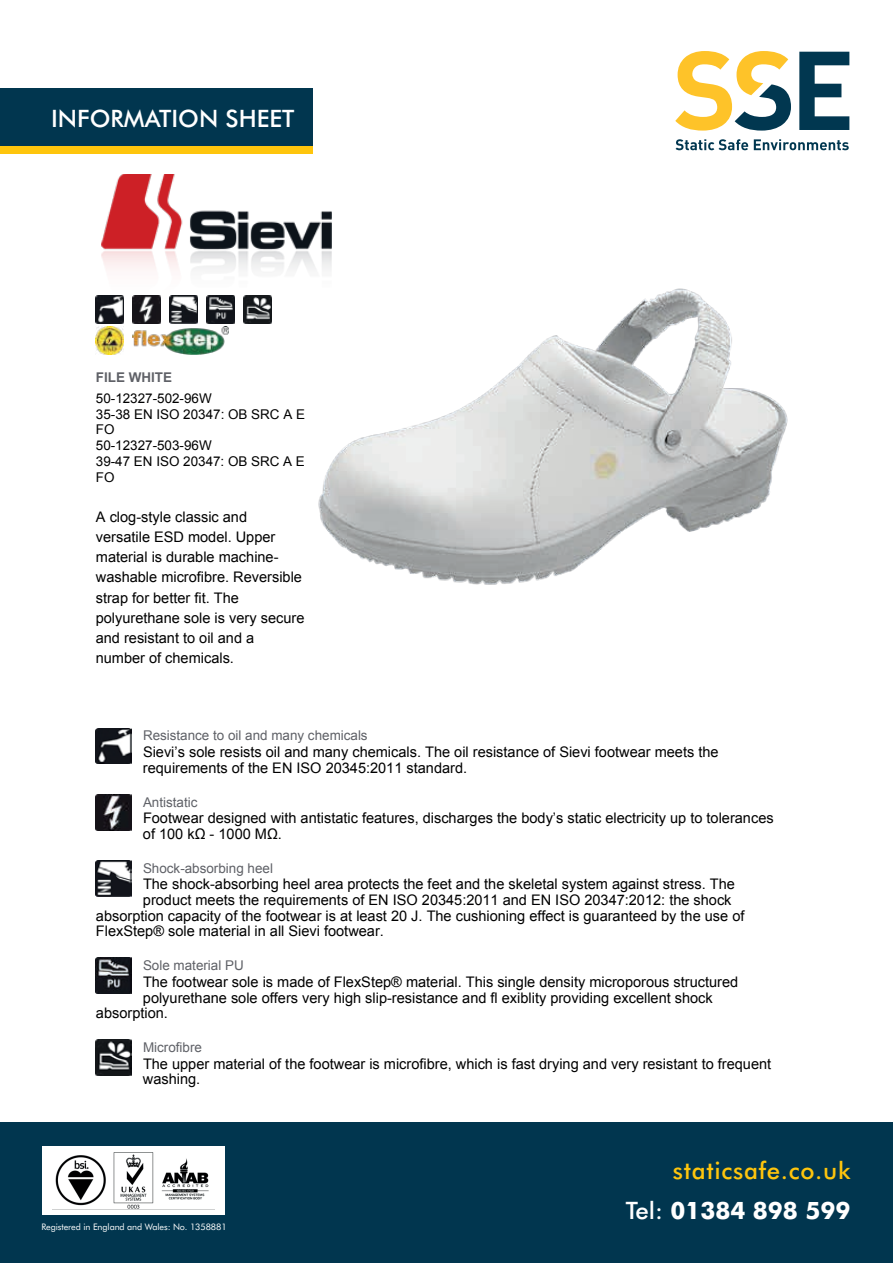
<style>
.page{position:relative;width:893px;height:1263px;background:#fff}
.page>*{position:absolute;margin:0;border:0;box-sizing:border-box;transform-origin:0 0}
.t1{font:500 24px/40px "Futura BT";letter-spacing:.03em;color:#fec50d;text-align:right}
.t2{font:500 24px "Futura BT";color:#fff}
.t3{font:14.55px/20.1px "Arial";color:#000001}
.t4{font:13.5px "Arial";color:#5f6167}
.t5{font:13.5px/15.8px "Arial";color:#000001}
.t6{font:700 13.5px "Arial";color:#5f6167}
.t7{font:9px "Futura BT";letter-spacing:-.01em;color:#fff}
.s1{color:#fff}
.s2{font-weight:700;color:#fff}
</style>
<div class="page">
<div style="left:0;top:88px;width:313px;height:65px;background:#fec50d"></div>
<div style="left:0;top:88px;width:313px;height:57px;background:#01364f"></div>
<div style="left:0;top:1123px;width:893px;height:140px;background:#01364f"></div>
<div style="left:43px;top:1146px;width:182px;height:68px;background:#fff"></div>
<svg style="left:676px;top:139px;width:72px;height:11px"></svg>
<svg style="left:754px;top:139px;width:95px;height:11px"></svg>
<svg style="left:799px;top:52px;width:50px;height:78px"></svg>
<svg style="left:675px;top:51px;width:116px;height:80px"></svg>
<img style="left:55px;top:1152px;width:154px;height:57px">
<img style="left:102px;top:174px;width:229px;height:124px">
<img style="left:305px;top:262px;width:483px;height:323px">
<img style="left:96px;top:295px;width:28px;height:28px">
<img style="left:133px;top:295px;width:28px;height:28px">
<img style="left:170px;top:295px;width:28px;height:28px">
<img style="left:207px;top:295px;width:28px;height:28px">
<img style="left:244px;top:295px;width:28px;height:28px">
<img style="left:96px;top:327px;width:28px;height:28px">
<img style="left:133px;top:327px;width:95px;height:28px">
<img style="left:96px;top:728px;width:36px;height:36px">
<img style="left:96px;top:794px;width:36px;height:36px">
<img style="left:96px;top:860px;width:36px;height:36px">
<img style="left:96px;top:958px;width:36px;height:36px">
<img style="left:96px;top:1039px;width:36px;height:36px">
<h1 class="t2" style="left:51px;top:104px;width:245px">INFORMATION SHEET</h1>
<p class="t6" style="left:96px;top:368px;width:78px">FILE WHITE</p>
<p class="t5" style="left:96px;top:391px;width:211px">50-12327-502-96W<br>35-38 EN ISO 20347: OB SRC A E<br>FO<br>50-12327-503-96W<br>39-47 EN ISO 20347: OB SRC A E<br>FO</p>
<p class="t3" style="left:96px;top:507px;width:210px">A clog-style classic and versatile ESD model. Upper material is durable machine&shy;washable microfibre. Reversible strap for better fit. The polyurethane sole is very secure and resistant to oil and a number of chemicals.</p>
<p class="t4" style="left:143px;top:727px;width:226px">Resistance to oil and many chemicals</p>
<p class="t3" style="left:143px;top:744px;width:577px;line-height:15.8px">Sievi’s sole resists oil and many chemicals. The oil resistance of Sievi footwear meets the requirements of the EN ISO 20345:2011 standard.</p>
<p class="t4" style="left:143px;top:793px;width:56px">Antistatic</p>
<p class="t3" style="left:143px;top:810px;width:632px;line-height:15.8px">Footwear designed with antistatic features, discharges the body’s static electricity up to tolerances of 100 kΩ - 1000 MΩ.</p>
<p class="t4" style="left:143px;top:859px;width:131px">Shock-absorbing heel</p>
<p class="t3" style="left:143px;top:874px;width:593px">The shock-absorbing heel area protects the feet and the skeletal system against stress. The</p>
<p class="t3" style="left:143px;top:890px;width:590px">product meets the requirements of EN ISO 20345:2011 and EN ISO 20347:2012: the shock</p>
<p class="t3" style="left:96px;top:906px;width:650px">absorption capacity of the footwear is at least 20 J. The cushioning effect is guaranteed by the use of</p>
<p class="t3" style="left:96px;top:921px;width:289px">FlexStep® sole material in all Sievi footwear.</p>
<p class="t4" style="left:143px;top:956px;width:102px">Sole material PU</p>
<p class="t3" style="left:143px;top:972px;width:597px">The footwear sole is made of FlexStep® material. This single density microporous structured</p>
<p class="t3" style="left:143px;top:987px;width:571px">polyurethane sole offers very high slip-resistance and fl exiblity providing excellent shock</p>
<p class="t3" style="left:96px;top:1003px;width:73px">absorption.</p>
<p class="t4" style="left:143px;top:1038px;width:60px">Microfibre</p>
<p class="t3" style="left:143px;top:1056px;width:630px;line-height:15.8px">The upper material of the footwear is microfibre, which is fast drying and very resistant to frequent washing.</p>
<p class="t7" style="left:41px;top:1221px;width:187px">Registered in England and Wales: No. 1358881</p>
<h1 class="t1" style="left:626px;top:1150px;width:226px">staticsafe.co.uk<br><span class="s1">Tel:</span> <span class="s2">01384 898 599</span></h1>
</div>
